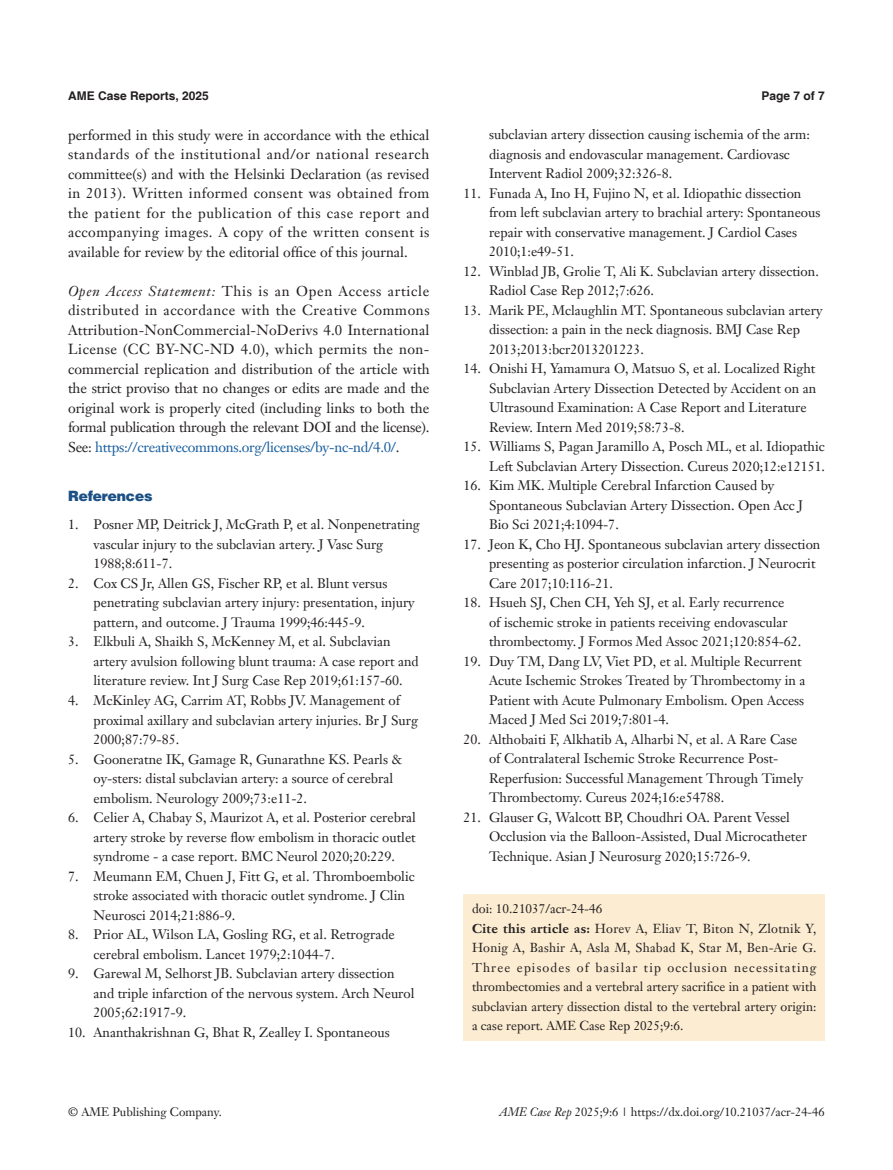
<style>
.page{position:relative;width:893px;height:1170px;background:#fff}
.page>*{position:absolute;margin:0;border:0;box-sizing:border-box;transform-origin:0 0}
.t1{font:14.25px/19.5px "Janson Text LT";letter-spacing:-.01em;color:#231f20;text-align:justify}
.t2{font:900 14.25px "Helvetica";color:#1c5085}
.t3{font:13.5px/19.5px "Janson Text LT";color:#231f20}
.t4{font:12.75px/19.5px "Janson Text LT";color:#231f20}
.t5{font:12px "Janson Text LT";color:#231f20}
.t6{font:700 12px "Helvetica";color:#231f20}
.s1{font-style:italic}
.s2{color:#175d9e}
.s3{font-weight:700}
</style>
<div class="page">
<div style="left:463px;top:893px;width:362px;height:147px;background:#fcedd2"></div>
<p class="t6" style="left:68px;top:88px;width:142px">AME Case Reports, 2025</p>
<p class="t6" style="left:762px;top:88px;width:65px">Page 7 of 7</p>
<p class="t1" style="left:68px;top:125px;width:363px">performed in this study were in accordance with the ethical standards of the institutional and/or national research committee(s) and with the Helsinki Declaration (as revised in 2013). Written informed consent was obtained from the patient for the publication of this case report and accompanying images. A copy of the written consent is available for review by the editorial office of this journal.</p>
<p class="t1" style="left:68px;top:281px;width:363px"><span class="s1">Open Access Statement:</span> This is an Open Access article distributed in accordance with the Creative Commons Attribution-NonCommercial-NoDerivs 4.0 International License (CC BY-NC-ND 4.0), which permits the non&shy;commercial replication and distribution of the article with the strict proviso that no changes or edits are made and the original work is properly cited (including links to both the formal publication through the relevant DOI and the license).<br>See: <span class="s2">https://creativecommons.org/licenses/by-nc-nd/4.0/</span>.</p>
<p class="t2" style="left:68px;top:486px;width:86px">References</p>
<p class="t3" style="left:94px;top:515px;width:328px;text-indent:-26px">1. Posner MP, Deitrick J, McGrath P, et al. Nonpenetrating vascular injury to the subclavian artery. J Vasc Surg<br>1988;8:611-7.</p>
<p class="t3" style="left:94px;top:573px;width:323px;text-indent:-26px">2. Cox CS Jr, Allen GS, Fischer RP, et al. Blunt versus penetrating subclavian artery injury: presentation, injury pattern, and outcome. J Trauma 1999;46:445-9.</p>
<p class="t3" style="left:94px;top:632px;width:327px;text-indent:-26px">3. Elkbuli A, Shaikh S, McKenney M, et al. Subclavian artery avulsion following blunt trauma: A case report and literature review. Int J Surg Case Rep 2019;61:157-60.</p>
<p class="t3" style="left:94px;top:690px;width:326px;text-indent:-26px">4. McKinley AG, Carrim AT, Robbs JV. Management of proximal axillary and subclavian artery injuries. Br J Surg<br>2000;87:79-85.</p>
<p class="t3" style="left:94px;top:749px;width:311px;text-indent:-26px">5. Gooneratne IK, Gamage R, Gunarathne KS. Pearls &amp; oy-sters: distal subclavian artery: a source of cerebral embolism. Neurology 2009;73:e11-2.</p>
<p class="t3" style="left:94px;top:807px;width:324px;text-align:justify;text-indent:-26px">6. Celier A, Chabay S, Maurizot A, et al. Posterior cerebral artery stroke by reverse flow embolism in thoracic outlet syndrome - a case report. BMC Neurol 2020;20:229.</p>
<p class="t3" style="left:94px;top:865px;width:323px;text-indent:-26px">7. Meumann EM, Chuen J, Fitt G, et al. Thromboembolic stroke associated with thoracic outlet syndrome. J Clin<br>Neurosci 2014;21:886-9.</p>
<p class="t3" style="left:94px;top:924px;width:303px;text-indent:-26px">8. Prior AL, Wilson LA, Gosling RG, et al. Retrograde cerebral embolism. Lancet 1979;2:1044-7.</p>
<p class="t3" style="left:94px;top:963px;width:322px;text-indent:-26px">9. Garewal M, Selhorst JB. Subclavian artery dissection and triple infarction of the nervous system. Arch Neurol<br>2005;62:1917-9.</p>
<p class="t3" style="left:68px;top:1021px;width:323px">10. Ananthakrishnan G, Bhat R, Zealley I. Spontaneous</p>
<p class="t3" style="left:489px;top:124px;width:322px">subclavian artery dissection causing ischemia of the arm: diagnosis and endovascular management. Cardiovasc<br>Intervent Radiol 2009;32:326-8.</p>
<p class="t3" style="left:489px;top:183px;width:333px;text-indent:-26px">11. Funada A, Ino H, Fujino N, et al. Idiopathic dissection from left subclavian artery to brachial artery: Spontaneous repair with conservative management. J Cardiol Cases 2010;1:e49-51.</p>
<p class="t3" style="left:489px;top:261px;width:331px;text-indent:-26px">12. Winblad JB, Grolie T, Ali K. Subclavian artery dissection.<br>Radiol Case Rep 2012;7:626.</p>
<p class="t3" style="left:489px;top:300px;width:335px;text-indent:-26px">13. Marik PE, Mclaughlin MT. Spontaneous subclavian artery dissection: a pain in the neck diagnosis. BMJ Case Rep<br>2013;2013:bcr2013201223.</p>
<p class="t3" style="left:489px;top:358px;width:329px;text-indent:-26px">14. Onishi H, Yamamura O, Matsuo S, et al. Localized Right Subclavian Artery Dissection Detected by Accident on an Ultrasound Examination: A Case Report and Literature Review. Intern Med 2019;58:73-8.</p>
<p class="t3" style="left:463px;top:436px;width:363px;text-align:right">15. Williams S, Pagan Jaramillo A, Posch ML, et al. Idiopathic<br>Left Subclavian Artery Dissection. Cureus 2020;12:e12151.</p>
<p class="t3" style="left:489px;top:475px;width:316px;text-indent:-26px">16. Kim MK. Multiple Cerebral Infarction Caused by<br>Spontaneous Subclavian Artery Dissection. Open Acc J<br>Bio Sci 2021;4:1094-7.</p>
<p class="t3" style="left:489px;top:534px;width:333px;text-indent:-26px">17. Jeon K, Cho HJ. Spontaneous subclavian artery dissection presenting as posterior circulation infarction. J Neurocrit<br>Care 2017;10:116-21.</p>
<p class="t3" style="left:489px;top:592px;width:314px;text-indent:-26px">18. Hsueh SJ, Chen CH, Yeh SJ, et al. Early recurrence<br>of ischemic stroke in patients receiving endovascular thrombectomy. J Formos Med Assoc 2021;120:854-62.</p>
<p class="t3" style="left:489px;top:651px;width:318px;text-indent:-26px">19. Duy TM, Dang LV, Viet PD, et al. Multiple Recurrent Acute Ischemic Strokes Treated by Thrombectomy in a Patient with Acute Pulmonary Embolism. Open Access Maced J Med Sci 2019;7:801-4.</p>
<p class="t3" style="left:489px;top:729px;width:316px;text-indent:-26px">20. Althobaiti F, Alkhatib A, Alharbi N, et al. A Rare Case of Contralateral Ischemic Stroke Recurrence Post-Reperfusion: Successful Management Through Timely Thrombectomy. Cureus 2024;16:e54788.</p>
<p class="t3" style="left:489px;top:807px;width:319px;text-indent:-26px">21. Glauser G, Walcott BP, Choudhri OA. Parent Vessel<br>Occlusion via the Balloon-Assisted, Dual Microcatheter<br>Technique. Asian J Neurosurg 2020;15:726-9.</p>
<p class="t4" style="left:472px;top:899px;width:346px">doi: 10.21037/acr-24-46<br><span class="s3">Cite this article as:</span> Horev A, Eliav T, Biton N, Zlotnik Y, Honig A, Bashir A, Asla M, Shabad K, Star M, Ben-Arie G.<br>Three episodes of basilar tip occlusion necessitating thrombectomies and a vertebral artery sacrifice in a patient with subclavian artery dissection distal to the vertebral artery origin: a case report. AME Case Rep 2025;9:6.</p>
<p class="t5" style="left:68px;top:1104px;width:155px">© AME Publishing Company.</p>
<p class="t5" style="left:499px;top:1104px;width:327px"><span class="s1">AME Case Rep</span> 2025;9:6 | https://dx.doi.org/10.21037/acr-24-46</p>
</div>
